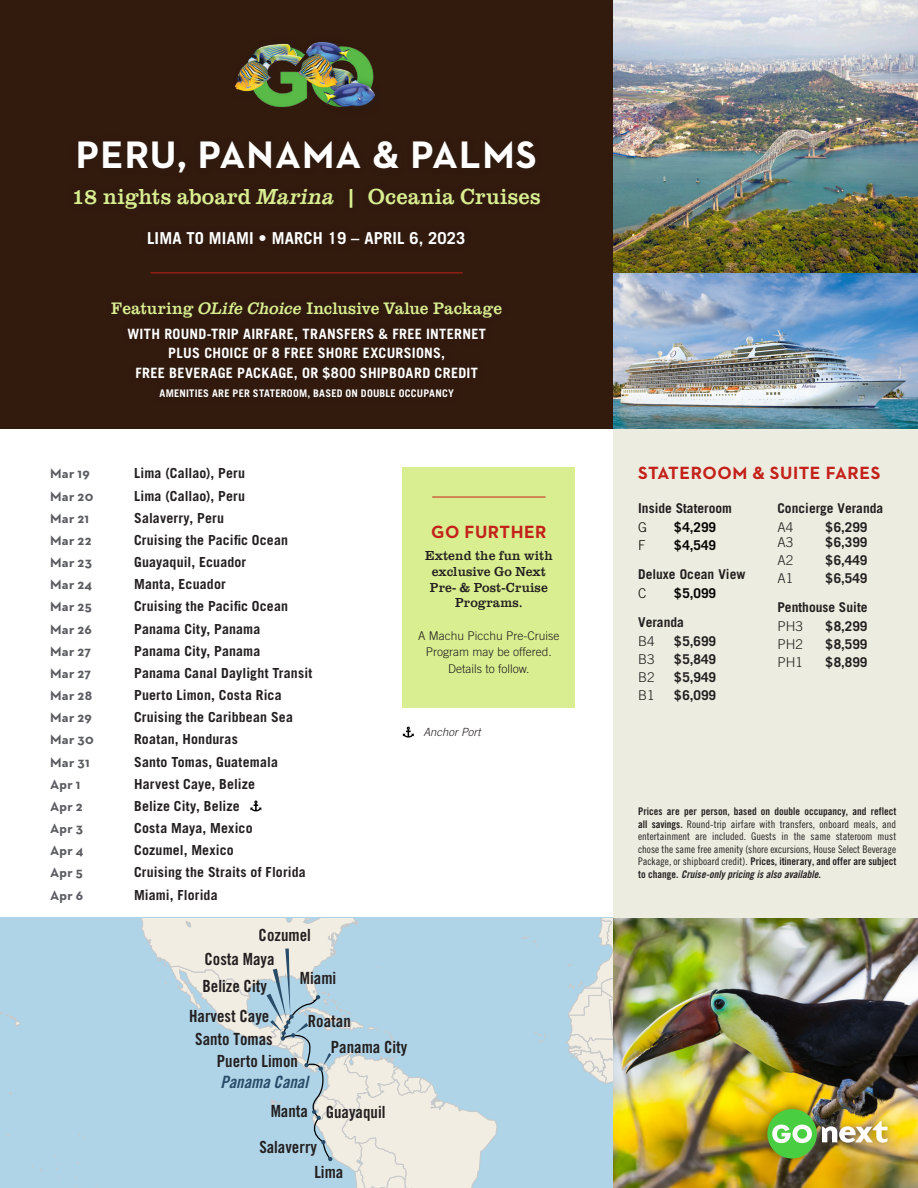
<style>
.page{position:relative;width:918px;height:1188px;background:#fff}
.page>*{position:absolute;margin:0;border:0;box-sizing:border-box;transform-origin:0 0}
.t1{font:700 39px "Neutraface 2 Text";letter-spacing:.03em;color:#fff}
.t2{font:22.5px "Clarendon URW";letter-spacing:.01em;color:#d9ee90;scale:.95 1}
.t3{font:700 18px "Neutraface 2 Text";letter-spacing:.03em;color:#c3211a}
.t4{font:17.25px "Clarendon URW";letter-spacing:.005em;color:#d9ee90;scale:.95 1}
.t5{font:16.95px "Trade Gothic LT Std Bd Cn 20 Obl";color:#294c69}
.t6{font:16.8px/23.5px "Trade Gothic LT Std Bd Cn 20";color:#231f20}
.t7{font:700 16.5px "Trade Gothic LT Std";letter-spacing:.01em;color:#fff}
.Included_Features{font:700 14.25px "Trade Gothic LT Std";letter-spacing:.02em;color:#fff}
.t8{font:700 13.8px "Trade Gothic LT Std";letter-spacing:.01em;color:#231f20}
.t9{font:700 13.8px "Neutraface 2 Text";letter-spacing:.025em;color:#5b5c61}
.Stateroom_prices{font:700 13.5px "Trade Gothic LT Std";color:#231f20}
.t10{font:13.5px/15.8px "Clarendon URW";letter-spacing:.01em;color:#231f20;text-align:center;scale:.95 1}
.Stateroom_prices-2{font:300 13.5px "Trade Gothic LT Std";color:#231f20}
.Stateroom_prices-3{font:700 13.5px "Trade Gothic LT Std";color:#040503}
.Stateroom_prices-4{font:300 13.5px "Trade Gothic LT Std";color:#040503}
.t11{font:300 12px/16.5px "Trade Gothic LT Std";color:#231f20;text-align:center}
.t12{font:italic 300 11.25px "Trade Gothic LT Std";color:#231f20}
.t13{font:10.5px/12.6px "Trade Gothic LT Std Cn 18";color:#231f20;text-align:justify}
.Included_Features-2{font:700 10.5px "Trade Gothic LT Std";letter-spacing:.02em;color:#fff}
.s1{font-style:italic}
.s2{font-family:"Trade Gothic LT Std Bd Cn 20"}
.s3{font-family:"Trade Gothic LT Std Bd Cn 20 Obl"}
</style>
<div class="page">
<div style="left:0;top:918px;width:613px;height:270px;background:#afd4e7"></div>
<svg style="left:522px;top:937px;width:15px;height:9px"></svg>
<svg style="left:566px;top:918px;width:47px;height:165px"></svg>
<svg style="left:535px;top:1033px;width:11px;height:10px"></svg>
<svg style="left:0;top:1012px;width:20px;height:14px"></svg>
<svg style="left:75px;top:918px;width:422px;height:270px"></svg>
<div style="left:403px;top:468px;width:172px;height:240px;background:#d9ee90"></div>
<div style="left:613px;top:429px;width:305px;height:492px;background:#edece0"></div>
<div style="left:0;top:0;width:613px;height:429px;background:#321a0d"></div>
<img style="left:613px;top:0;width:305px;height:429px">
<img style="left:613px;top:918px;width:305px;height:270px">
<hr style="left:432px;top:497px;width:114px;height:1px;background:#c3211a">
<hr style="left:150px;top:272px;width:313px;height:1px;background:#c3211a">
<img style="left:235px;top:41px;width:141px;height:66px">
<div style="left:758px;top:1100px;width:139px;height:69px;background:#231f20;opacity:.51"></div>
<div style="left:767px;top:1109px;width:50px;height:50px;background:#49ce42;border-radius:50%"></div>
<svg style="left:822px;top:1121px;width:66px;height:22px"></svg>
<svg style="left:772px;top:1125px;width:40px;height:18px"></svg>
<svg style="left:250px;top:800px;width:11px;height:11px"></svg>
<svg style="left:403px;top:727px;width:11px;height:11px"></svg>
<p class="t1" style="left:76px;top:130px;width:463px">PERU, PANAMA &amp; PALMS</p>
<p class="t2" style="left:72px;top:180px;width:495px">18 nights aboard <span class="s1">Marina</span> | Oceania Cruises</p>
<p class="t7" style="left:147px;top:228px;width:320px">LIMA TO MIAMI • MARCH 19 – APRIL 6, 2023</p>
<p class="t4" style="left:111px;top:295px;width:413px">Featuring <span class="s1">OLife Choice</span> Inclusive Value Package</p>
<p class="Included_Features" style="left:127px;top:325px;width:360px">WITH ROUND-TRIP AIRFARE, TRANSFERS &amp; FREE INTERNET</p>
<p class="Included_Features" style="left:168px;top:344px;width:278px">PLUS CHOICE OF 8 FREE SHORE EXCURSIONS,</p>
<p class="Included_Features" style="left:136px;top:364px;width:344px">FREE BEVERAGE PACKAGE, OR $800 SHIPBOARD CREDIT</p>
<p class="Included_Features-2" style="left:160px;top:387px;width:296px">AMENITIES ARE PER STATEROOM, BASED ON DOUBLE OCCUPANCY</p>
<p class="t9" style="left:50px;top:465px;width:41px">Mar 19</p>
<p class="t8" style="left:134px;top:465px;width:112px">Lima (Callao), Peru</p>
<p class="t9" style="left:50px;top:487px;width:45px">Mar 20</p>
<p class="t8" style="left:134px;top:487px;width:112px">Lima (Callao), Peru</p>
<p class="t9" style="left:50px;top:509px;width:41px">Mar 21</p>
<p class="t8" style="left:134px;top:509px;width:91px">Salaverry, Peru</p>
<p class="t9" style="left:50px;top:531px;width:43px">Mar 22</p>
<p class="t8" style="left:134px;top:531px;width:156px">Cruising the Pacific Ocean</p>
<p class="t9" style="left:50px;top:553px;width:43px">Mar 23</p>
<p class="t8" style="left:134px;top:554px;width:114px">Guayaquil, Ecuador</p>
<p class="t9" style="left:50px;top:576px;width:44px">Mar 24</p>
<p class="t8" style="left:134px;top:576px;width:93px">Manta, Ecuador</p>
<p class="t9" style="left:50px;top:598px;width:43px">Mar 25</p>
<p class="t8" style="left:134px;top:598px;width:156px">Cruising the Pacific Ocean</p>
<p class="t9" style="left:50px;top:620px;width:43px">Mar 26</p>
<p class="t8" style="left:134px;top:620px;width:128px">Panama City, Panama</p>
<p class="t9" style="left:50px;top:642px;width:43px">Mar 27</p>
<p class="t8" style="left:134px;top:642px;width:128px">Panama City, Panama</p>
<p class="t9" style="left:50px;top:664px;width:43px">Mar 27</p>
<p class="t8" style="left:134px;top:664px;width:180px">Panama Canal Daylight Transit</p>
<p class="t9" style="left:50px;top:687px;width:44px">Mar 28</p>
<p class="t8" style="left:134px;top:687px;width:149px">Puerto Limon, Costa Rica</p>
<p class="t9" style="left:50px;top:709px;width:43px">Mar 29</p>
<p class="t8" style="left:134px;top:709px;width:160px">Cruising the Caribbean Sea</p>
<p class="t9" style="left:50px;top:731px;width:45px">Mar 30</p>
<p class="t8" style="left:134px;top:731px;width:105px">Roatan, Honduras</p>
<p class="t9" style="left:50px;top:753px;width:41px">Mar 31</p>
<p class="t8" style="left:134px;top:753px;width:145px">Santo Tomas, Guatemala</p>
<p class="t9" style="left:50px;top:775px;width:32px">Apr 1</p>
<p class="t8" style="left:134px;top:775px;width:123px">Harvest Caye, Belize</p>
<p class="t9" style="left:50px;top:797px;width:34px">Apr 2</p>
<p class="t8" style="left:134px;top:797px;width:107px">Belize City, Belize</p>
<p class="t9" style="left:50px;top:820px;width:35px">Apr 3</p>
<p class="t8" style="left:134px;top:820px;width:120px">Costa Maya, Mexico</p>
<p class="t9" style="left:50px;top:842px;width:35px">Apr 4</p>
<p class="t8" style="left:134px;top:842px;width:101px">Cozumel, Mexico</p>
<p class="t9" style="left:50px;top:864px;width:34px">Apr 5</p>
<p class="t8" style="left:134px;top:864px;width:173px">Cruising the Straits of Florida</p>
<p class="t9" style="left:50px;top:886px;width:35px">Apr 6</p>
<p class="t8" style="left:134px;top:886px;width:85px">Miami, Florida</p>
<p class="t6" style="left:205px;top:923px;width:108px;text-indent:54px">Cozumel<br>Costa Maya</p>
<p class="t6" style="left:300px;top:966px;width:38px">Miami</p>
<p class="t6" style="left:189px;top:971px;width:82px;line-height:29.8px;text-align:right">Belize City<br>Harvest Caye</p>
<p class="t6" style="left:217px;top:1028px;width:83px;line-height:21.6px;text-indent:-22px">Santo Tomas<br>Puerto Limon</p>
<p class="t6" style="left:331px;top:1009px;width:78px;line-height:25.2px;text-indent:-23px">Roatan<br>Panama City</p>
<p class="t5" style="left:220px;top:1072px;width:89px">Panama Canal</p>
<p class="t6" style="left:259px;top:1095px;width:128px;line-height:34.7px;text-indent:11px">Manta Guayaquil<br>Salaverry</p>
<p class="t6" style="left:314px;top:1160px;width:30px">Lima</p>
<p class="t3" style="left:431px;top:520px;width:117px">GO FURTHER</p>
<p class="t10" style="left:425px;top:547px;width:136px">Extend the fun with exclusive Go Next<br>Pre- &amp; Post-Cruise<br>Programs.</p>
<p class="t11" style="left:418px;top:627px;width:143px">A Machu Picchu Pre-Cruise<br>Program may be offered.<br>Details to follow.</p>
<p class="t12" style="left:423px;top:725px;width:59px">Anchor Port</p>
<p class="t3" style="left:638px;top:462px;width:244px">STATEROOM &amp; SUITE FARES</p>
<p class="Stateroom_prices" style="left:638px;top:500px;width:95px">Inside Stateroom</p>
<p class="Stateroom_prices-4" style="left:638px;top:519px;width:11px">G</p>
<p class="Stateroom_prices-3" style="left:674px;top:519px;width:43px">$4,299</p>
<p class="Stateroom_prices-4" style="left:638px;top:537px;width:9px">F</p>
<p class="Stateroom_prices-3" style="left:674px;top:536px;width:43px">$4,549</p>
<p class="Stateroom_prices" style="left:638px;top:566px;width:109px">Deluxe Ocean View</p>
<p class="Stateroom_prices-4" style="left:638px;top:585px;width:10px">C</p>
<p class="Stateroom_prices-3" style="left:674px;top:585px;width:43px">$5,099</p>
<p class="Stateroom_prices" style="left:638px;top:614px;width:47px">Veranda</p>
<p class="Stateroom_prices-2" style="left:638px;top:633px;width:18px">B4</p>
<p class="Stateroom_prices" style="left:674px;top:633px;width:43px">$5,699</p>
<p class="Stateroom_prices-2" style="left:638px;top:651px;width:18px">B3</p>
<p class="Stateroom_prices" style="left:674px;top:651px;width:43px">$5,849</p>
<p class="Stateroom_prices-2" style="left:638px;top:669px;width:18px">B2</p>
<p class="Stateroom_prices" style="left:674px;top:669px;width:43px">$5,949</p>
<p class="Stateroom_prices-2" style="left:638px;top:687px;width:18px">B1</p>
<p class="Stateroom_prices" style="left:674px;top:687px;width:43px">$6,099</p>
<p class="Stateroom_prices" style="left:777px;top:500px;width:107px">Concierge Veranda</p>
<p class="Stateroom_prices-2" style="left:777px;top:519px;width:17px">A4</p>
<p class="Stateroom_prices" style="left:825px;top:519px;width:43px">$6,299</p>
<p class="Stateroom_prices-2" style="left:777px;top:535px;width:17px">A3</p>
<p class="Stateroom_prices" style="left:825px;top:534px;width:43px">$6,399</p>
<p class="Stateroom_prices-2" style="left:777px;top:552px;width:17px">A2</p>
<p class="Stateroom_prices" style="left:825px;top:552px;width:43px">$6,449</p>
<p class="Stateroom_prices-2" style="left:777px;top:570px;width:17px">A1</p>
<p class="Stateroom_prices" style="left:825px;top:570px;width:43px">$6,549</p>
<p class="Stateroom_prices" style="left:777px;top:599px;width:92px">Penthouse Suite</p>
<p class="Stateroom_prices-2" style="left:777px;top:619px;width:27px">PH3</p>
<p class="Stateroom_prices" style="left:825px;top:618px;width:43px">$8,299</p>
<p class="Stateroom_prices-2" style="left:777px;top:637px;width:27px">PH2</p>
<p class="Stateroom_prices" style="left:825px;top:636px;width:43px">$8,599</p>
<p class="Stateroom_prices-2" style="left:777px;top:654px;width:27px">PH1</p>
<p class="Stateroom_prices" style="left:825px;top:654px;width:43px">$8,899</p>
<p class="t13" style="left:638px;top:805px;width:260px"><span class="s2">Prices are per person, based on double occupancy, and reflect all savings.</span> Round-trip airfare with transfers, onboard meals, and entertainment are included. Guests in the same stateroom must chose the same free amenity (shore excursions, House Select Beverage Package, or shipboard credit). <span class="s2">Prices, itinerary, and offer are subject to change.</span> <span class="s3">Cruise-only pricing is also available.</span></p>
</div>
